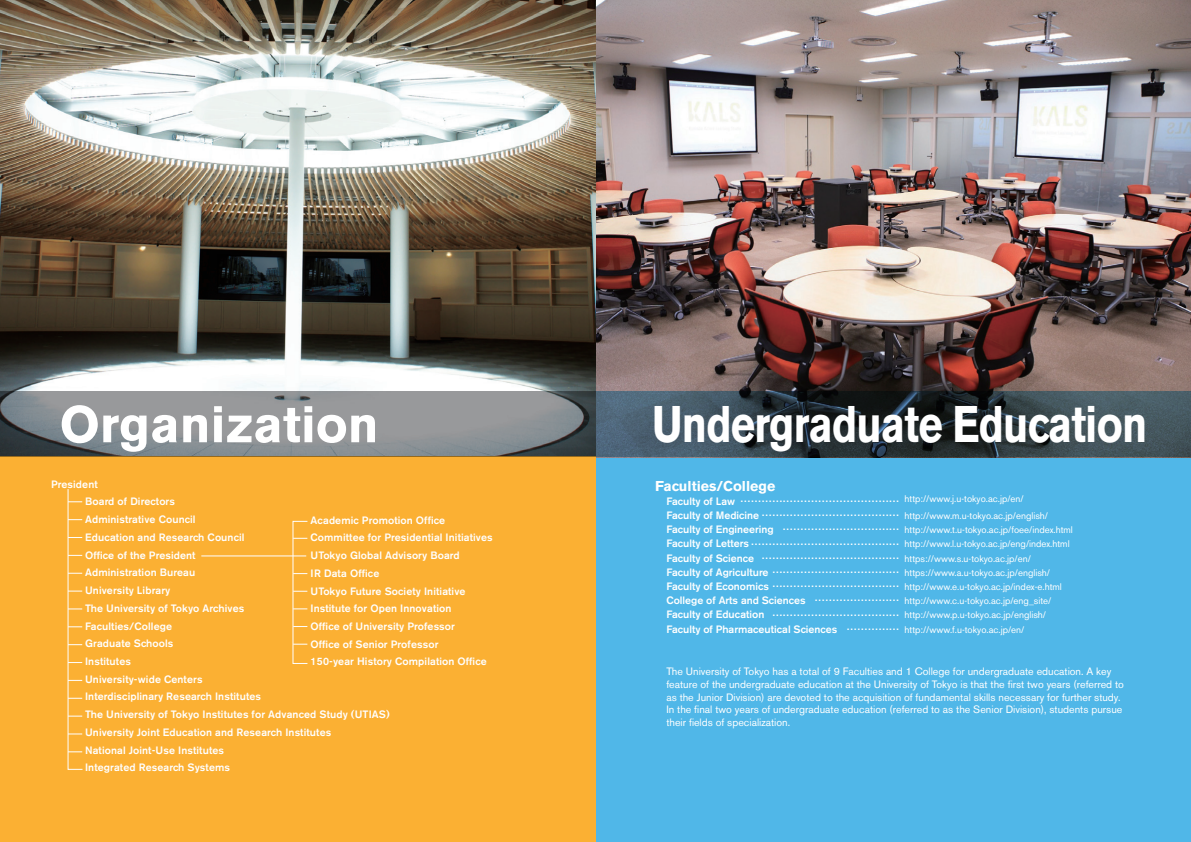
<style>
.page{position:relative;width:1191px;height:842px;background:#fff}
.page>*{position:absolute;margin:0;border:0;box-sizing:border-box;transform-origin:0 0}
.t1{font:700 51px "Akzidenz Grotesk BE";letter-spacing:-.02em;color:#fff;scale:.82 1}
.t2{font:700 51px "Akzidenz Grotesk BE";color:#fff}
.t3{font:700 14.2px "Akzidenz Grotesk BE";color:#fff}
.t4{font:500 10.6px/17.7px "Akzidenz Grotesk BE";letter-spacing:.01em;color:#fff}
.t5{font:10.6px/12.8px "Akzidenz Grotesk BE";color:#fff}
.t6{font:9.6px/14.2px "Akzidenz Grotesk BE";color:#fff}
.s1{font-weight:500;font-size:10.6px}
.s2{font-weight:400;font-size:9.6px}
</style>
<div class="page">
<div style="left:595px;top:456px;width:596px;height:386px;background:#50b7e8"></div>
<img style="left:0;top:0;width:1191px;height:392px">
<svg style="left:595px;top:392px;width:596px;height:65px;background:#334149"></svg>
<div style="left:0;top:456px;width:595px;height:386px;background:#fbb033"></div>
<svg style="left:0;top:392px;width:595px;height:65px;background:#85898b"></svg>
<svg style="left:293px;top:538px;width:14px;height:1px"></svg>
<svg style="left:293px;top:573px;width:14px;height:1px"></svg>
<svg style="left:293px;top:591px;width:14px;height:1px"></svg>
<svg style="left:293px;top:608px;width:14px;height:1px"></svg>
<svg style="left:293px;top:626px;width:14px;height:1px"></svg>
<svg style="left:293px;top:644px;width:14px;height:1px"></svg>
<hr style="left:201px;top:556px;width:105px;height:1px;background:#fff">
<svg style="left:67px;top:489px;width:16px;height:281px"></svg>
<svg style="left:305px;top:257px;width:66px;height:39px;background:#192328"></svg>
<svg style="left:217px;top:255px;width:67px;height:41px;background:#172025"></svg>
<h1 class="t2" style="left:60px;top:395px;width:320px">Organization</h1>
<h1 class="t1" style="left:652px;top:395px;width:605px">Undergraduate Education</h1>
<p class="t4" style="left:85px;top:475px;width:306px;text-indent:-34px">President<br>Board of Directors<br>Administrative Council<br>Education and Research Council<br>Office of the President<br>Administration Bureau<br>University Library<br>The University of Tokyo Archives<br>Faculties/College<br>Graduate Schools<br>Institutes<br>University-wide Centers<br>Interdisciplinary Research Institutes<br>The University of Tokyo Institutes for Advanced Study (UTIAS)<br>University Joint Education and Research Institutes<br>National Joint-Use Institutes<br>Integrated Research Systems</p>
<h2 class="t3" style="left:655px;top:478px;width:122px">Faculties/College</h2>
<p class="t6" style="left:666px;top:490px;width:383px;line-height:17px"><span class="s1">Faculty of Law ………………………………………</span> http://www.j.u-tokyo.ac.jp/en/<br><span class="s1">Faculty of Medicine </span><sup>…………………………………</sup> http://www.m.u-tokyo.ac.jp/english/</p>
<p class="t6" style="left:666px;top:523px;width:408px"><span class="s1">Faculty of Engineering </span><sup>……………………………</sup> http://www.t.u-tokyo.ac.jp/foee/index.html <span class="s1">Faculty of Letters </span><sup>……………………………………</sup> http://www.l.u-tokyo.ac.jp/eng/index.html <span class="s1">Faculty of Science </span><sup>…………………………………</sup> https://www.s.u-tokyo.ac.jp/en/<br><span class="s1">Faculty of Agriculture </span><sup>………………………………</sup> https://www.a.u-tokyo.ac.jp/english/ <span class="s1">Faculty of Economics </span><sup>………………………………</sup> http://www.e.u-tokyo.ac.jp/index-e.html <span class="s1">College of Arts and Sciences </span><sup>……………………</sup> http://www.c.u-tokyo.ac.jp/eng_site/ <span class="s1">Faculty of Education </span><sup>………………………………</sup> http://www.p.u-tokyo.ac.jp/english/</p>
<p class="t4" style="left:666px;top:620px;width:359px">Faculty of Pharmaceutical Sciences …………… <span class="s2">http://www.f.u-tokyo.ac.jp/en/</span></p>
<p class="t5" style="left:666px;top:665px;width:459px">The University of Tokyo has a total of 9 Faculties and 1 College for undergraduate education. A key feature of the undergraduate education at the University of Tokyo is that the first two years (referred to as the Junior Division) are devoted to the acquisition of fundamental skills necessary for further study.<br>In the final two years of undergraduate education (referred to as the Senior Division), students pursue their fields of specialization.</p>
<p class="t4" style="left:310px;top:511px;width:184px">Academic Promotion Office<br>Committee for Presidential Initiatives<br>UTokyo Global Advisory Board<br>IR Data Office<br>UTokyo Future Society Initiative<br>Institute for Open Innovation<br>Office of University Professor<br>Office of Senior Professor<br>150-year History Compilation Office</p>
</div>
